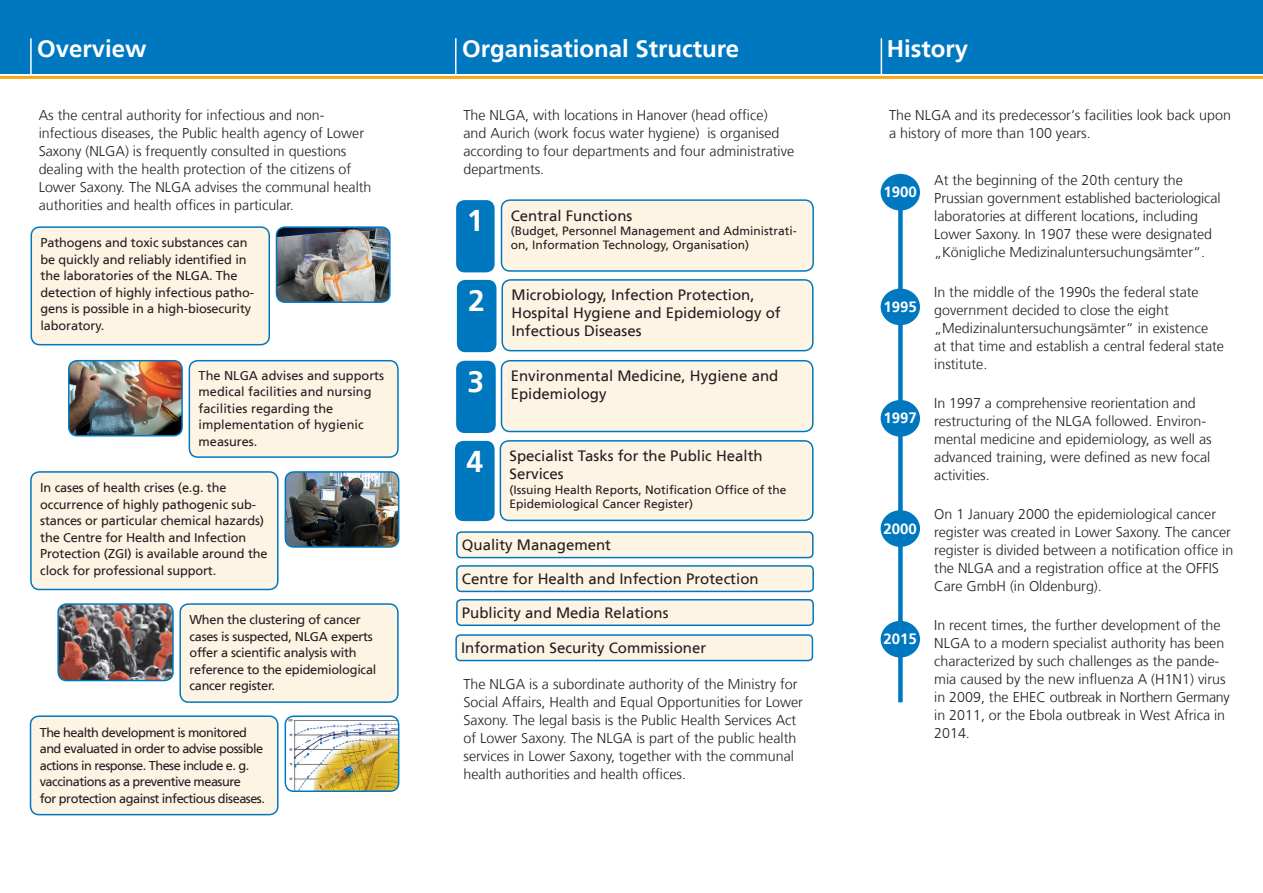
<style>
.page{position:relative;width:1263px;height:893px;background:#fff}
.page>*{position:absolute;margin:0;border:0;box-sizing:border-box;transform-origin:0 0}
.t1{font:700 30px "NDS Frutiger";color:#fff}
.t2{font:700 24px "NDS Frutiger";color:#fff}
.t3{font:15px/18px "NDS Frutiger";color:#231f20}
.t4{font:700 15px "NDS Frutiger";color:#fff}
.t5{font:300 14.25px/18px "NDS Frutiger";color:#231f20}
.t6{font:12.75px/16.5px "NDS Frutiger";letter-spacing:-.01em;color:#231f20}
.t7{font:12.75px/16.5px "NDS Frutiger";letter-spacing:-.04em;color:#231f20}
.t8{font:12px/14.4px "NDS Frutiger";color:#231f20}
</style>
<div class="page">
<div style="left:0;top:0;width:1263px;height:74px;background:#0078c0"></div>
<div style="left:502px;top:280px;width:311px;height:71px;background:#fef4e4;border-radius:9px"></div>
<div style="left:501px;top:279px;width:312px;height:72px;border:2px solid #0078c0;border-radius:9px"></div>
<div style="left:898px;top:197px;width:5px;height:505px;background:#0078c0"></div>
<div style="left:881px;top:174px;width:39px;height:37px;background:#0078c0;border-radius:50%"></div>
<div style="left:881px;top:289px;width:39px;height:36px;background:#0078c0;border-radius:50%"></div>
<div style="left:881px;top:621px;width:39px;height:36px;background:#0078c0;border-radius:50%"></div>
<div style="left:457px;top:532px;width:356px;height:26px;background:#fef4e4;border-radius:4px"></div>
<div style="left:456px;top:531px;width:357px;height:27px;border:2px solid #0078c0;border-radius:4px"></div>
<div style="left:457px;top:566px;width:356px;height:25px;background:#fef4e4;border-radius:4px"></div>
<div style="left:456px;top:565px;width:358px;height:27px;border:2px solid #0078c0;border-radius:4px"></div>
<div style="left:457px;top:600px;width:356px;height:25px;background:#fef4e4;border-radius:4px"></div>
<div style="left:456px;top:599px;width:358px;height:27px;border:2px solid #0078c0;border-radius:4px"></div>
<hr style="left:455px;top:38px;width:1px;height:41px;background:#fff">
<hr style="left:30px;top:38px;width:2px;height:43px;background:#fff">
<div style="left:881px;top:400px;width:39px;height:37px;background:#0078c0;border-radius:50%"></div>
<div style="left:881px;top:510px;width:39px;height:37px;background:#0078c0;border-radius:50%"></div>
<hr style="left:881px;top:38px;width:1px;height:39px;background:#fff">
<div style="left:457px;top:280px;width:39px;height:72px;background:#0078c0;border-radius:9px"></div>
<div style="left:501px;top:200px;width:312px;height:71px;background:#fef4e4;border-radius:9px"></div>
<div style="left:501px;top:199px;width:313px;height:73px;border:2px solid #0078c0;border-radius:9px"></div>
<div style="left:456px;top:200px;width:39px;height:72px;background:#0078c0;border-radius:9px"></div>
<div style="left:501px;top:361px;width:312px;height:70px;background:#fef4e4;border-radius:9px"></div>
<div style="left:501px;top:360px;width:312px;height:72px;border:2px solid #0078c0;border-radius:9px"></div>
<div style="left:456px;top:361px;width:40px;height:72px;background:#0078c0;border-radius:9px"></div>
<div style="left:500px;top:441px;width:313px;height:79px;background:#fef4e4;border-radius:9px"></div>
<div style="left:500px;top:440px;width:313px;height:81px;border:2px solid #0078c0;border-radius:9px"></div>
<div style="left:455px;top:441px;width:40px;height:80px;background:#0078c0;border-radius:9px"></div>
<div style="left:31px;top:227px;width:238px;height:118px;background:#fef4e4;border-radius:9px"></div>
<div style="left:31px;top:226px;width:239px;height:119px;border:2px solid #0078c0;border-radius:9px"></div>
<div style="left:31px;top:716px;width:247px;height:99px;background:#fef4e4;border-radius:9px"></div>
<div style="left:30px;top:715px;width:248px;height:100px;border:2px solid #0078c0;border-radius:9px"></div>
<div style="left:189px;top:361px;width:209px;height:96px;background:#fef4e4;border-radius:9px"></div>
<div style="left:189px;top:360px;width:210px;height:98px;border:2px solid #0078c0;border-radius:9px"></div>
<div style="left:31px;top:472px;width:247px;height:117px;background:#fef4e4;border-radius:9px"></div>
<div style="left:30px;top:471px;width:248px;height:119px;border:2px solid #0078c0;border-radius:9px"></div>
<img style="left:69px;top:361px;width:113px;height:75px">
<div style="left:68px;top:360px;width:115px;height:76px;border:2px solid #0078c0;border-radius:9px"></div>
<img style="left:277px;top:227px;width:111px;height:75px">
<div style="left:276px;top:226px;width:115px;height:77px;border:2px solid #0078c0;border-radius:9px"></div>
<img style="left:286px;top:716px;width:113px;height:75px">
<div style="left:285px;top:715px;width:114px;height:77px;border:2px solid #0078c0;border-radius:9px"></div>
<img style="left:285px;top:472px;width:114px;height:75px">
<div style="left:285px;top:471px;width:114px;height:77px;border:2px solid #0078c0;border-radius:9px"></div>
<img style="left:58px;top:606px;width:115px;height:74px">
<div style="left:57px;top:603px;width:117px;height:78px;border:2px solid #0078c0;border-radius:9px"></div>
<div style="left:180px;top:604px;width:218px;height:98px;background:#fef4e4;border-radius:9px"></div>
<div style="left:179px;top:603px;width:220px;height:100px;border:2px solid #0078c0;border-radius:9px"></div>
<hr style="left:0;top:76px;width:1263px;height:3px;background:#f9a51b">
<div style="left:456px;top:635px;width:356px;height:25px;background:#fef4e4;border-radius:4px"></div>
<div style="left:455px;top:634px;width:358px;height:27px;border:2px solid #0078c0;border-radius:4px"></div>
<h2 class="t2" style="left:37px;top:35px;width:111px">Overview</h2>
<h2 class="t2" style="left:462px;top:35px;width:278px">Organisational Structure</h2>
<h2 class="t2" style="left:887px;top:35px;width:83px">History</h2>
<p class="t5" style="left:39px;top:106px;width:334px">As the central authority for infectious and non&shy;infectious diseases, the Public health agency of Lower Saxony (NLGA) is frequently consulted in questions dealing with the health protection of the citizens of Lower Saxony. The NLGA advises the communal health authorities and health offices in particular.</p>
<p class="t6" style="left:41px;top:235px;width:215px">Pathogens and toxic substances can be quickly and reliably identified in the laboratories of the NLGA. The detection of highly infectious patho&shy;gens is possible in a high-biosecurity laboratory.</p>
<p class="t6" style="left:199px;top:367px;width:187px">The NLGA advises and supports medical facilities and nursing facilities regarding the implementation of hygienic measures.</p>
<p class="t6" style="left:40px;top:480px;width:229px">In cases of health crises (e.g. the occurrence of highly pathogenic sub&shy;stances or particular chemical hazards) the Centre for Health and Infection Protection (ZGI) is available around the clock for professional support.</p>
<p class="t6" style="left:189px;top:612px;width:188px">When the clustering of cancer cases is suspected, NLGA experts offer a scientific analysis with reference to the epidemiological cancer register.</p>
<p class="t7" style="left:40px;top:724px;width:227px">The health development is monitored and evaluated in order to advise possible actions in response. These include e. g. vaccinations as a preventive measure<br>for protection against infectious diseases.</p>
<p class="t5" style="left:463px;top:106px;width:332px">The NLGA, with locations in Hanover (head office)<br>and Aurich (work focus water hygiene) is organised according to four departments and four administrative departments.</p>
<h1 class="t1" style="left:467px;top:203px;width:18px">1</h1>
<h1 class="t1" style="left:468px;top:283px;width:18px">2</h1>
<p class="t3" style="left:511px;top:206px;width:123px">Central Functions</p>
<p class="t8" style="left:511px;top:224px;width:288px">(Budget, Personnel Management and Administrati&shy;on, Information Technology, Organisation)</p>
<p class="t3" style="left:511px;top:286px;width:271px">Microbiology, Infection Protection,<br>Hospital Hygiene and Epidemiology of<br>Infectious Diseases</p>
<p class="t3" style="left:467px;top:367px;width:312px;text-indent:43px">Environmental Medicine, Hygiene and<br><sup>3</sup> Epidemiology</p>
<h1 class="t1" style="left:466px;top:444px;width:18px">4</h1>
<p class="t3" style="left:510px;top:447px;width:255px">Specialist Tasks for the Public Health<br>Services</p>
<p class="t8" style="left:510px;top:482px;width:278px">(Issuing Health Reports, Notification Office of the<br>Epidemiological Cancer Register)</p>
<p class="t3" style="left:462px;top:536px;width:151px">Quality Management</p>
<p class="t3" style="left:462px;top:569px;width:298px">Centre for Health and Infection Protection</p>
<p class="t3" style="left:462px;top:603px;width:208px">Publicity and Media Relations</p>
<p class="t3" style="left:461px;top:639px;width:247px">Information Security Commissioner</p>
<p class="t5" style="left:463px;top:675px;width:341px">The NLGA is a subordinate authority of the Ministry for Social Affairs, Health and Equal Opportunities for Lower Saxony. The legal basis is the Public Health Services Act of Lower Saxony. The NLGA is part of the public health services in Lower Saxony, together with the communal health authorities and health offices.</p>
<p class="t5" style="left:889px;top:106px;width:343px">The NLGA and its predecessor‘s facilities look back upon a history of more than 100 years.</p>
<p class="t4" style="left:883px;top:183px;width:35px">1900</p>
<p class="t4" style="left:883px;top:298px;width:35px">1995</p>
<p class="t4" style="left:883px;top:409px;width:35px">1997</p>
<p class="t4" style="left:883px;top:520px;width:35px">2000</p>
<p class="t4" style="left:883px;top:630px;width:35px">2015</p>
<p class="t5" style="left:934px;top:172px;width:288px">At the beginning of the 20th century the Prussian government established bacteriological laboratories at different locations, including Lower Saxony. In 1907 these were designated „Königliche Medizinaluntersuchungsämter“.</p>
<p class="t5" style="left:934px;top:283px;width:291px">In the middle of the 1990s the federal state government decided to close the eight „Medizinaluntersuchungsämter“ in existence<br>at that time and establish a central federal state institute.</p>
<p class="t5" style="left:934px;top:394px;width:279px">In 1997 a comprehensive reorientation and restructuring of the NLGA followed. Environ&shy;mental medicine and epidemiology, as well as advanced training, were defined as new focal activities.</p>
<p class="t5" style="left:934px;top:505px;width:301px">On 1 January 2000 the epidemiological cancer register was created in Lower Saxony. The cancer register is divided between a notification office in the NLGA and a registration office at the OFFIS Care GmbH (in Oldenburg).</p>
<p class="t5" style="left:934px;top:617px;width:297px">In recent times, the further development of the NLGA to a modern specialist authority has been characterized by such challenges as the pande&shy;mia caused by the new influenza A (H1N1) virus in 2009, the EHEC outbreak in Northern Germany in 2011, or the Ebola outbreak in West Africa in 2014.</p>
</div>
